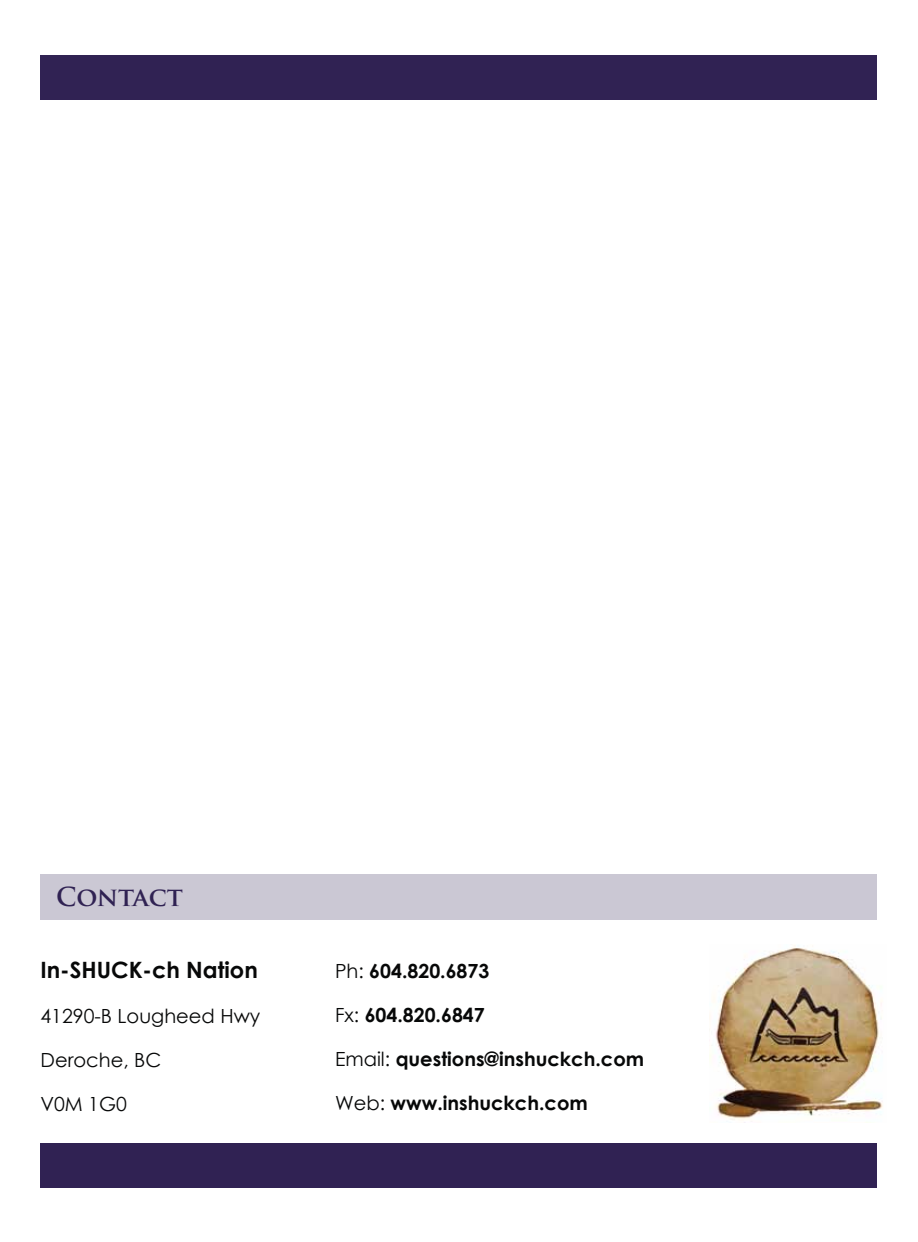
<style>
.page{position:relative;width:918px;height:1242px;background:#fff}
.page>*{position:absolute;margin:0;border:0;box-sizing:border-box;transform-origin:0 0}
.t1{font:700 25.5px "Trajan Pro";color:#302253}
.t2{font:700 22.5px "Century Gothic";color:#070808}
.t3{font:700 19.5px "Century Gothic";color:#070808}
.t4{font:19.5px "Century Gothic";color:#070808}
.s1{font-weight:400}
</style>
<div class="page">
<div style="left:40px;top:56px;width:837px;height:44px;background:#302253"></div>
<div style="left:40px;top:874px;width:838px;height:46px;background:#cbc8d4"></div>
<img style="left:709px;top:945px;width:174px;height:178px">
<div style="left:40px;top:1144px;width:837px;height:44px;background:#302253"></div>
<h1 class="t1" style="left:56px;top:880px;width:128px">CONTACT</h1>
<p class="t2" style="left:40px;top:953px;width:219px">In-SHUCK-ch Nation</p>
<p class="t4" style="left:40px;top:1002px;width:221px">41290-B Lougheed Hwy</p>
<p class="t4" style="left:40px;top:1046px;width:122px">Deroche, BC</p>
<p class="t4" style="left:40px;top:1090px;width:88px">V0M 1G0</p>
<p class="t3" style="left:335px;top:956px;width:156px"><span class="s1">Ph:</span> 604.820.6873</p>
<p class="t3" style="left:335px;top:1000px;width:151px"><span class="s1">Fx:</span> 604.820.6847</p>
<p class="t3" style="left:335px;top:1044px;width:311px"><span class="s1">Email:</span> questions@inshuckch.com</p>
<p class="t3" style="left:335px;top:1088px;width:254px"><span class="s1">Web:</span> www.inshuckch.com</p>
</div>
